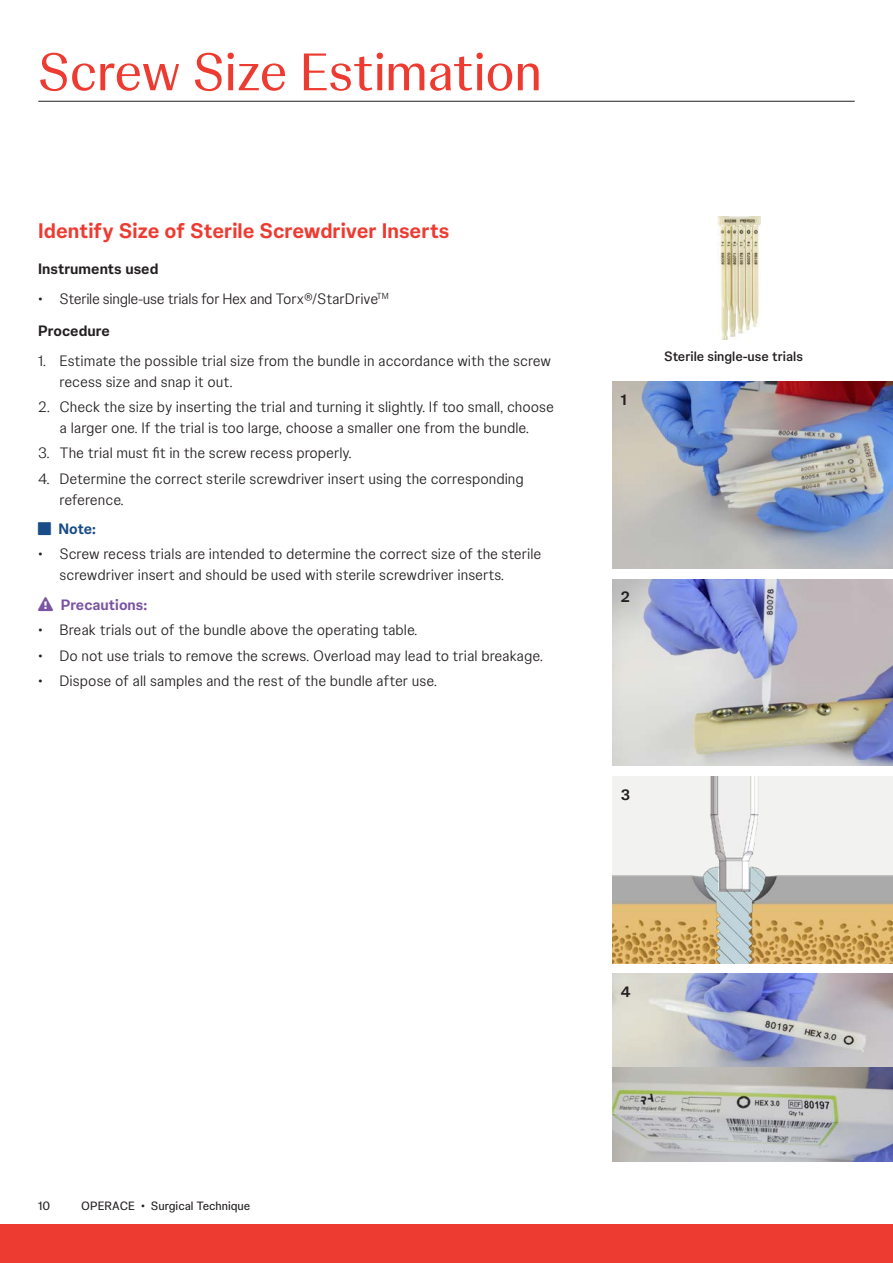
<style>
.page{position:relative;width:893px;height:1263px;background:#fff}
.page>*{position:absolute;margin:0;border:0;box-sizing:border-box;transform-origin:0 0}
.Headline{font:52.5px "Johnson Display";color:#ee3b31}
.Step_Number_Subhead{font:700 21px "Johnson Text";color:#ee3b31}
.t1{font:300 15px/21px "Johnson Text";color:#231f20}
.t2{font:300 15px "Johnson Text";letter-spacing:-.02em;color:#231f20}
.Paragraph_Header{font:700 15px "Johnson Text";color:#231f20}
.t3{font:700 15px "Johnson Text";color:#7a53a2}
.t4{font:700 15px "Johnson Text";color:#184d87}
.t5{font:500 13.5px "Johnson Text";color:#231f20}
.t6{font:12px "Johnson Text";color:#231f20}
</style>
<div class="page">
<img style="left:612px;top:974px;width:281px;height:93px">
<img style="left:612px;top:776px;width:281px;height:187px">
<img style="left:612px;top:579px;width:281px;height:187px">
<img style="left:717px;top:216px;width:43px;height:123px">
<img style="left:612px;top:1067px;width:281px;height:94px">
<img style="left:612px;top:382px;width:281px;height:186px">
<div style="left:0;top:1225px;width:893px;height:38px;background:#ee3b31"></div>
<hr style="left:38px;top:101px;width:817px;height:1px;background:#231f20">
<p class="Headline" style="left:38px;top:33px;width:505px">Screw Size Estimation</p>
<p class="Step_Number_Subhead" style="left:38px;top:214px;width:413px">Identify Size of Sterile Screwdriver Inserts</p>
<p class="Paragraph_Header" style="left:38px;top:257px;width:122px">Instruments used</p>
<p class="t2" style="left:38px;top:288px;width:352px">• Sterile single-use trials for Hex and Torx®/StarDrive<sup>TM</sup></p>
<p class="Paragraph_Header" style="left:38px;top:319px;width:73px">Procedure</p>
<p class="t1" style="left:60px;top:349px;width:493px;text-indent:-21px">1. Estimate the possible trial size from the bundle in accordance with the screw recess size and snap it out.</p>
<p class="t1" style="left:38px;top:396px;width:517px;text-align:center">2. Check the size by inserting the trial and turning it slightly. If too small, choose a larger one. If the trial is too large, choose a smaller one from the bundle.</p>
<p class="t1" style="left:38px;top:442px;width:315px">3. The trial must fit in the screw recess properly.</p>
<p class="t1" style="left:60px;top:467px;width:466px;text-indent:-21px">4. Determine the correct sterile screwdriver insert using the corresponding reference.</p>
<p class="t4" style="left:59px;top:517px;width:39px">Note:</p>
<p class="t1" style="left:60px;top:543px;width:483px;text-indent:-21px">• Screw recess trials are intended to determine the correct size of the sterile screwdriver insert and should be used with sterile screwdriver inserts.</p>
<p class="t3" style="left:38px;top:593px;width:111px">▼ Precautions:</p>
<p class="t1" style="left:38px;top:619px;width:381px">• Break trials out of the bundle above the operating table.</p>
<p class="t1" style="left:38px;top:644px;width:506px">• Do not use trials to remove the screws. Overload may lead to trial breakage.</p>
<p class="t1" style="left:38px;top:669px;width:400px">• Dispose of all samples and the rest of the bundle after use.</p>
<p class="Paragraph_Header" style="left:621px;top:388px;width:7px">1</p>
<p class="t5" style="left:664px;top:346px;width:140px">Sterile single-use trials</p>
<p class="Paragraph_Header" style="left:621px;top:585px;width:11px">2</p>
<p class="Paragraph_Header" style="left:621px;top:783px;width:11px">3</p>
<p class="Paragraph_Header" style="left:621px;top:980px;width:11px">4</p>
<p class="t6" style="left:38px;top:1197px;width:14px">10</p>
<p class="t6" style="left:81px;top:1197px;width:171px">OPERACE • Surgical Technique</p>
</div>
